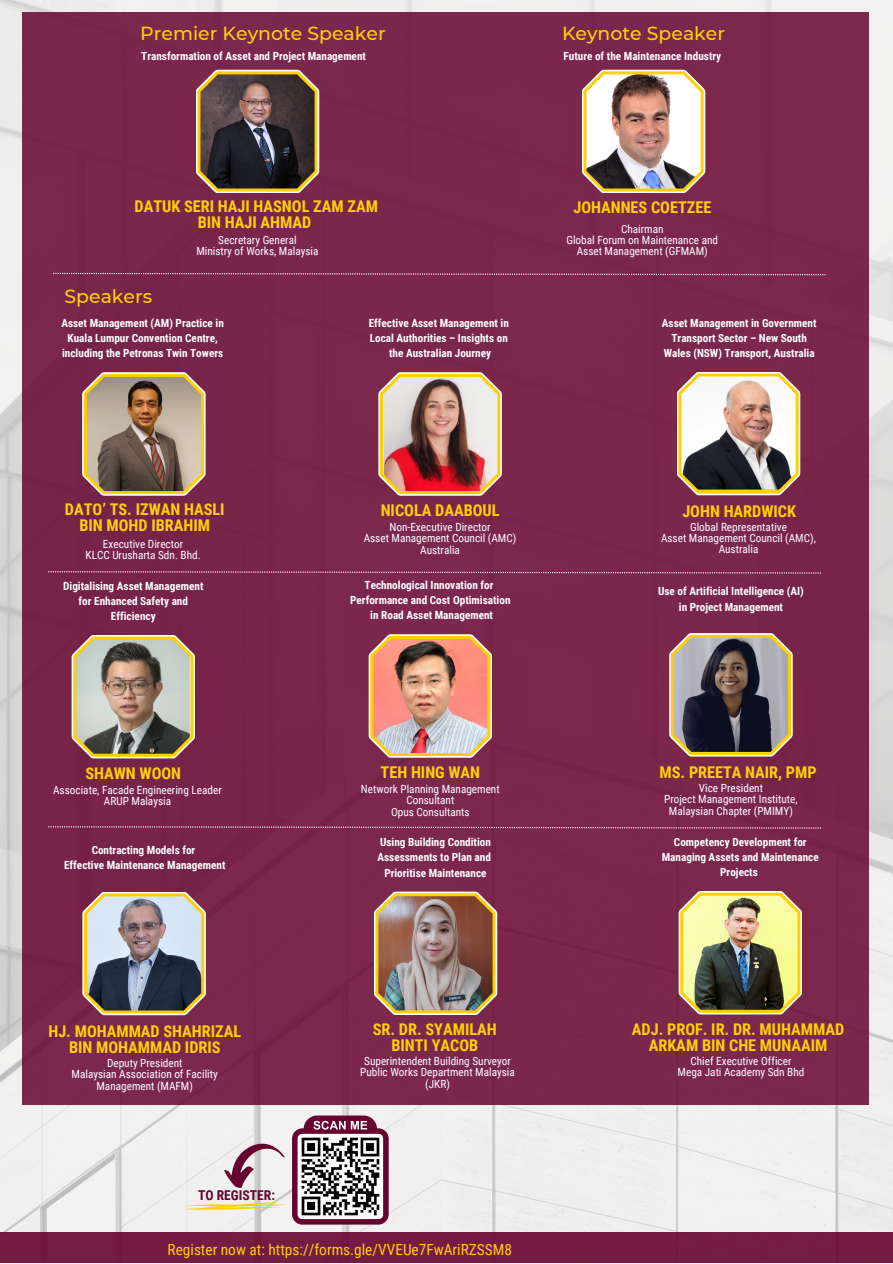
<style>
.page{position:relative;width:893px;height:1264px;background:#fff}
.page>*{position:absolute;margin:0;border:0;box-sizing:border-box;transform-origin:0 0}
.t1{font:500 18.9px "Montserrat";color:#ffcf06}
.t2{font:700 16.2px/16px "Roboto Condensed";color:#ffcf06;text-align:center}
.t3{font:15.3px "Roboto Condensed";color:#ffcf06}
.t4{font:700 13.5px "Roboto Condensed";color:#67032f}
.t5{font:700 11.25px/15.1px "Roboto Condensed";color:#fff;text-align:center}
.t6{font:11.25px/11.2px "Roboto Condensed";color:#fff;text-align:center}
</style>
<div class="page">
<img style="left:0;top:0;width:892px;height:1231px">
<div style="left:22px;top:12px;width:846px;height:1092px;background:#7b274c"></div>
<svg style="left:292px;top:1128px;width:96px;height:96px;background:#71143d"></svg>
<div style="left:297px;top:1133px;width:86px;height:85px;background:#fff;border-radius:5px"></div>
<svg style="left:303px;top:1115px;width:74px;height:14px"></svg>
<img style="left:301px;top:1137px;width:79px;height:79px">
<div style="left:0;top:1231px;width:892px;height:31px;background:#751c43"></div>
<svg style="left:224px;top:1143px;width:61px;height:44px"></svg>
<svg style="left:183px;top:1202px;width:104px;height:7px"></svg>
<svg style="left:368px;top:634px;width:124px;height:123px"></svg>
<img style="left:373px;top:639px;width:114px;height:114px">
<svg style="left:378px;top:372px;width:124px;height:123px"></svg>
<img style="left:383px;top:377px;width:114px;height:114px">
<svg style="left:82px;top:892px;width:124px;height:123px"></svg>
<img style="left:87px;top:896px;width:114px;height:114px">
<svg style="left:374px;top:891px;width:123px;height:124px"></svg>
<img style="left:378px;top:896px;width:114px;height:114px">
<svg style="left:669px;top:633px;width:123px;height:123px"></svg>
<img style="left:673px;top:637px;width:115px;height:115px">
<svg style="left:678px;top:891px;width:124px;height:123px"></svg>
<img style="left:683px;top:895px;width:114px;height:114px">
<svg style="left:82px;top:372px;width:123px;height:123px"></svg>
<img style="left:87px;top:377px;width:114px;height:114px">
<svg style="left:72px;top:635px;width:123px;height:123px"></svg>
<img style="left:76px;top:639px;width:114px;height:114px">
<svg style="left:677px;top:372px;width:123px;height:123px"></svg>
<img style="left:681px;top:376px;width:114px;height:114px">
<svg style="left:196px;top:70px;width:123px;height:123px"></svg>
<img style="left:200px;top:74px;width:114px;height:114px">
<svg style="left:48px;top:571px;width:772px;height:2px"></svg>
<svg style="left:48px;top:826px;width:772px;height:2px"></svg>
<svg style="left:582px;top:70px;width:123px;height:123px"></svg>
<img style="left:586px;top:74px;width:114px;height:114px">
<svg style="left:53px;top:273px;width:772px;height:2px"></svg>
<p class="t1" style="left:140px;top:21px;width:247px">Premier Keynote Speaker</p>
<p class="t1" style="left:562px;top:21px;width:165px">Keynote Speaker</p>
<p class="t5" style="left:141px;top:49px;width:226px">Transformation of Asset and Project Management</p>
<p class="t5" style="left:563px;top:49px;width:159px">Future of the Maintenance Industry</p>
<p class="t2" style="left:135px;top:199px;width:245px">DATUK SERI HAJI HASNOL ZAM ZAM<br>BIN HAJI AHMAD</p>
<p class="t6" style="left:218px;top:234px;width:80px">Secretary General</p>
<p class="t6" style="left:196px;top:246px;width:124px">Ministry of Works, Malaysia</p>
<p class="t1" style="left:65px;top:284px;width:89px">Speakers</p>
<p class="t5" style="left:61px;top:315px;width:164px">Asset Management (AM) Practice in<br>Kuala Lumpur Convention Centre, including the Petronas Twin Towers</p>
<p class="t5" style="left:368px;top:315px;width:142px">Effective Asset Management in</p>
<p class="t5" style="left:370px;top:331px;width:140px">Local Authorities – Insights on</p>
<p class="t5" style="left:389px;top:346px;width:103px">the Australian Journey</p>
<p class="t2" style="left:573px;top:199px;width:139px">JOHANNES COETZEE</p>
<p class="t6" style="left:621px;top:223px;width:44px">Chairman</p>
<p class="t6" style="left:566px;top:234px;width:153px">Global Forum on Maintenance and<br>Asset Management (GFMAM)</p>
<p class="t5" style="left:662px;top:315px;width:156px">Asset Management in Government<br>Transport Sector – New South<br>Wales (NSW) Transport, Australia</p>
<p class="t2" style="left:65px;top:502px;width:161px">DATO’ TS. IZWAN HASLI<br>BIN MOHD IBRAHIM</p>
<p class="t6" style="left:103px;top:538px;width:82px">Executive Director</p>
<p class="t6" style="left:85px;top:549px;width:117px">KLCC Urusharta Sdn. Bhd.</p>
<p class="t5" style="left:63px;top:578px;width:142px">Digitalising Asset Management for Enhanced Safety and<br>Efficiency</p>
<p class="t2" style="left:380px;top:502px;width:120px">NICOLA DAABOUL</p>
<p class="t6" style="left:389px;top:521px;width:102px">Non-Executive Director</p>
<p class="t6" style="left:363px;top:533px;width:154px">Asset Management Council (AMC)<br>Australia</p>
<p class="t5" style="left:364px;top:577px;width:130px">Technological Innovation for</p>
<p class="t5" style="left:350px;top:592px;width:162px">Performance and Cost Optimisation</p>
<p class="t5" style="left:370px;top:608px;width:124px">in Road Asset Management</p>
<p class="t2" style="left:682px;top:503px;width:115px">JOHN HARDWICK</p>
<p class="t6" style="left:690px;top:521px;width:98px">Global Representative</p>
<p class="t6" style="left:661px;top:532px;width:156px">Asset Management Council (AMC),<br>Australia</p>
<p class="t5" style="left:658px;top:584px;width:147px">Use of Artificial Intelligence (AI) in Project Management</p>
<p class="t2" style="left:85px;top:765px;width:97px">SHAWN WOON</p>
<p class="t6" style="left:53px;top:784px;width:170px">Associate, Facade Engineering Leader</p>
<p class="t6" style="left:104px;top:795px;width:69px">ARUP Malaysia</p>
<p class="t5" style="left:92px;top:842px;width:105px">Contracting Models for</p>
<p class="t5" style="left:64px;top:857px;width:163px">Effective Maintenance Management</p>
<p class="t2" style="left:380px;top:764px;width:101px">TEH HING WAN</p>
<p class="t6" style="left:361px;top:783px;width:140px">Network Planning Management</p>
<p class="t6" style="left:406px;top:794px;width:50px">Consultant</p>
<p class="t6" style="left:391px;top:806px;width:80px">Opus Consultants</p>
<p class="t5" style="left:377px;top:834px;width:115px;text-align:left">Using Building Condition<br>Assessments to Plan and</p>
<p class="t5" style="left:384px;top:865px;width:104px">Prioritise Maintenance</p>
<p class="t2" style="left:659px;top:764px;width:159px">MS. PREETA NAIR, PMP</p>
<p class="t6" style="left:698px;top:782px;width:66px">Vice President</p>
<p class="t6" style="left:664px;top:794px;width:135px">Project Management Institute,<br>Malaysian Chapter (PMIMY)</p>
<p class="t5" style="left:661px;top:834px;width:158px">Competency Development for<br>Managing Assets and Maintenance<br>Projects</p>
<p class="t2" style="left:48px;top:1022px;width:194px">HJ. MOHAMMAD SHAHRIZAL</p>
<p class="t2" style="left:69px;top:1038px;width:153px">BIN MOHAMMAD IDRIS</p>
<p class="t6" style="left:107px;top:1057px;width:77px">Deputy President</p>
<p class="t6" style="left:72px;top:1068px;width:148px">Malaysian Association of Facility<br>Management (MAFM)</p>
<p class="t4" style="left:198px;top:1186px;width:78px">TO REGISTER:</p>
<p class="t2" style="left:373px;top:1021px;width:125px">SR. DR. SYAMILAH<br>BINTI YACOB</p>
<p class="t6" style="left:364px;top:1055px;width:148px">Superintendent Building Surveyor</p>
<p class="t6" style="left:360px;top:1066px;width:156px">Public Works Department Malaysia (JKR)</p>
<p class="t3" style="left:168px;top:1240px;width:346px">Register now at: https://forms.gle/VVEUe7FwAriRZSSM8</p>
<p class="t2" style="left:632px;top:1021px;width:214px">ADJ. PROF. IR. DR. MUHAMMAD<br>ARKAM BIN CHE MUNAAIM</p>
<p class="t6" style="left:690px;top:1055px;width:102px">Chief Executive Officer</p>
<p class="t6" style="left:677px;top:1066px;width:128px">Mega Jati Academy Sdn Bhd</p>
</div>
